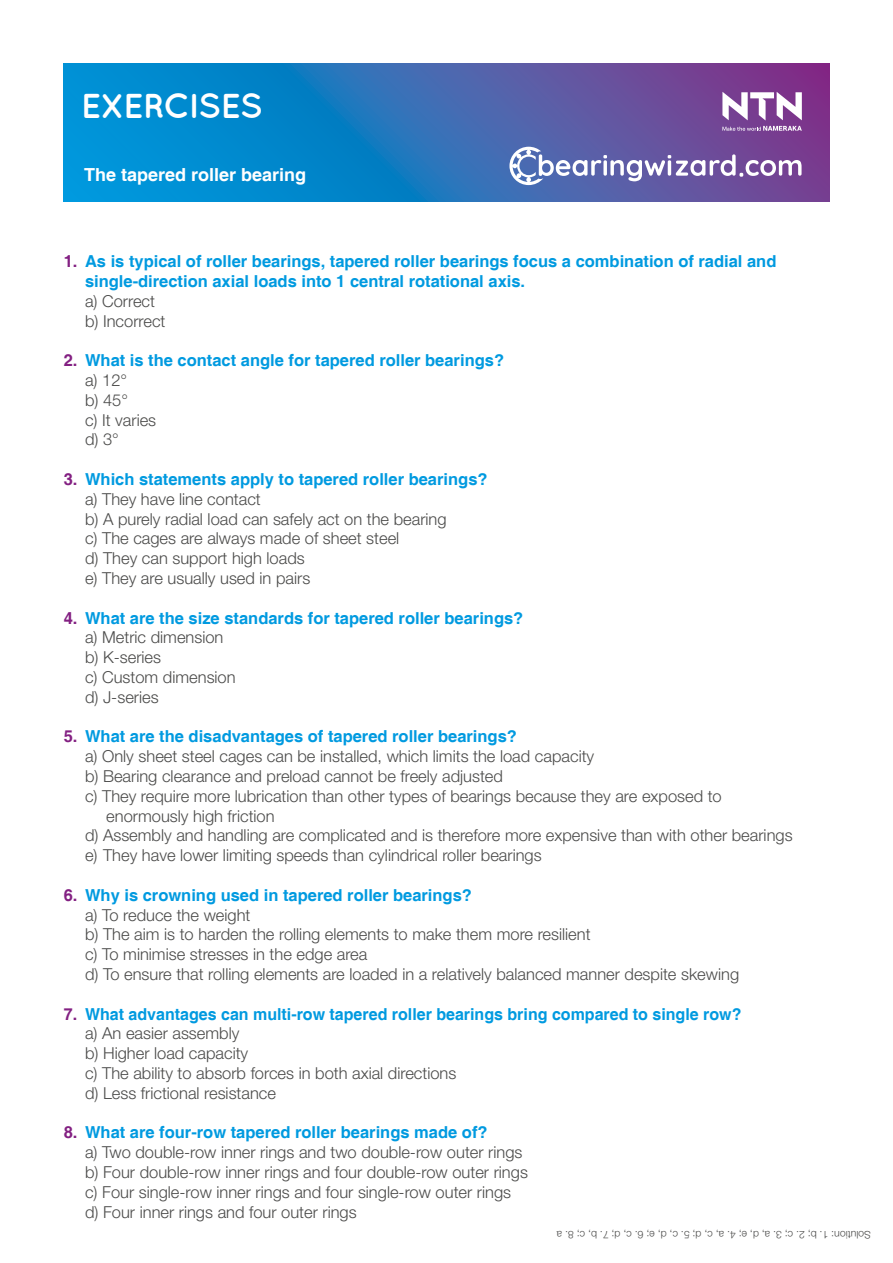
<style>
.page{position:relative;width:893px;height:1263px;background:#fff}
.page>*{position:absolute;margin:0;border:0;box-sizing:border-box;transform-origin:0 0}
.t1{font:700 34.5px "Quicksand";letter-spacing:-.03em;color:#fff}
.t2{font:700 18px "Helvetica";color:#fff}
.t3{font:300 16.5px/19.8px "Helvetica Neue LT Std";color:#4b4b4a}
.t4{font:700 16.5px/19.8px "Helvetica";color:#009ae0}
.t5{font:300 10.5px "Helvetica Neue LT Std";color:#4b4b4a}
.s1{color:#832082}
</style>
<div class="page">
<svg style="left:64px;top:64px;width:765px;height:138px;background:#2e70b8"></svg>
<svg style="left:722px;top:92px;width:80px;height:39px"></svg>
<svg style="left:509px;top:147px;width:292px;height:38px"></svg>
<h1 class="t1" style="left:81px;top:85px;width:183px">EXERCISES</h1>
<p class="t2" style="left:84px;top:163px;width:224px">The tapered roller bearing</p>
<p class="t4" style="left:85px;top:252px;width:693px;text-indent:-21px"><span class="s1">1.</span> As is typical of roller bearings, tapered roller bearings focus a combination of radial and single-direction axial loads into 1 central rotational axis.</p>
<p class="t3" style="left:85px;top:291px;width:82px">a) Correct b) Incorrect</p>
<p class="t4" style="left:64px;top:351px;width:442px"><span class="s1">2.</span> What is the contact angle for tapered roller bearings?</p>
<p class="t3" style="left:85px;top:370px;width:73px">a) 12°<br>b) 45°<br>c) It varies d) 3°</p>
<p class="t4" style="left:64px;top:470px;width:425px"><span class="s1">3.</span> Which statements apply to tapered roller bearings?</p>
<p class="t3" style="left:85px;top:489px;width:363px">a) They have line contact<br>b) A purely radial load can safely act on the bearing c) The cages are always made of sheet steel<br>d) They can support high loads<br>e) They are usually used in pairs</p>
<p class="t4" style="left:64px;top:609px;width:461px"><span class="s1">4.</span> What are the size standards for tapered roller bearings?</p>
<p class="t3" style="left:85px;top:627px;width:152px">a) Metric dimension b) K-series<br>c) Custom dimension d) J-series</p>
<p class="t4" style="left:64px;top:727px;width:455px"><span class="s1">5.</span> What are the disadvantages of tapered roller bearings?</p>
<p class="t3" style="left:85px;top:746px;width:511px">a) Only sheet steel cages can be installed, which limits the load capacity</p>
<p class="t3" style="left:85px;top:766px;width:419px">b) Bearing clearance and preload cannot be freely adjusted</p>
<p class="t3" style="left:85px;top:786px;width:638px">c) They require more lubrication than other types of bearings because they are exposed to</p>
<p class="t3" style="left:106px;top:805px;width:170px">enormously high friction</p>
<p class="t3" style="left:85px;top:825px;width:709px">d) Assembly and handling are complicated and is therefore more expensive than with other bearings</p>
<p class="t3" style="left:85px;top:845px;width:458px">e) They have lower limiting speeds than cylindrical roller bearings</p>
<p class="t4" style="left:64px;top:886px;width:410px"><span class="s1">6.</span> Why is crowning used in tapered roller bearings?</p>
<p class="t3" style="left:85px;top:904px;width:656px">a) To reduce the weight<br>b) The aim is to harden the rolling elements to make them more resilient<br>c) To minimise stresses in the edge area<br>d) To ensure that rolling elements are loaded in a relatively balanced manner despite skewing</p>
<p class="t4" style="left:64px;top:1005px;width:679px"><span class="s1">7.</span> What advantages can multi-row tapered roller bearings bring compared to single row?</p>
<p class="t3" style="left:85px;top:1023px;width:373px">a) An easier assembly<br>b) Higher load capacity<br>c) The ability to absorb forces in both axial directions d) Less frictional resistance</p>
<p class="t4" style="left:64px;top:1123px;width:425px"><span class="s1">8.</span> What are four-row tapered roller bearings made of?</p>
<p class="t3" style="left:85px;top:1142px;width:444px">a) Two double-row inner rings and two double-row outer rings b) Four double-row inner rings and four double-row outer rings c) Four single-row inner rings and four single-row outer rings d) Four inner rings and four outer rings</p>
<p class="t5" style="left:871px;top:1241px;width:316px;rotate:-180deg">Solution: 1. b; 2. c; 3. a, d, e; 4. a, c, d; 5. c, d, e; 6. c, d; 7. b, c; 8. a</p>
</div>
